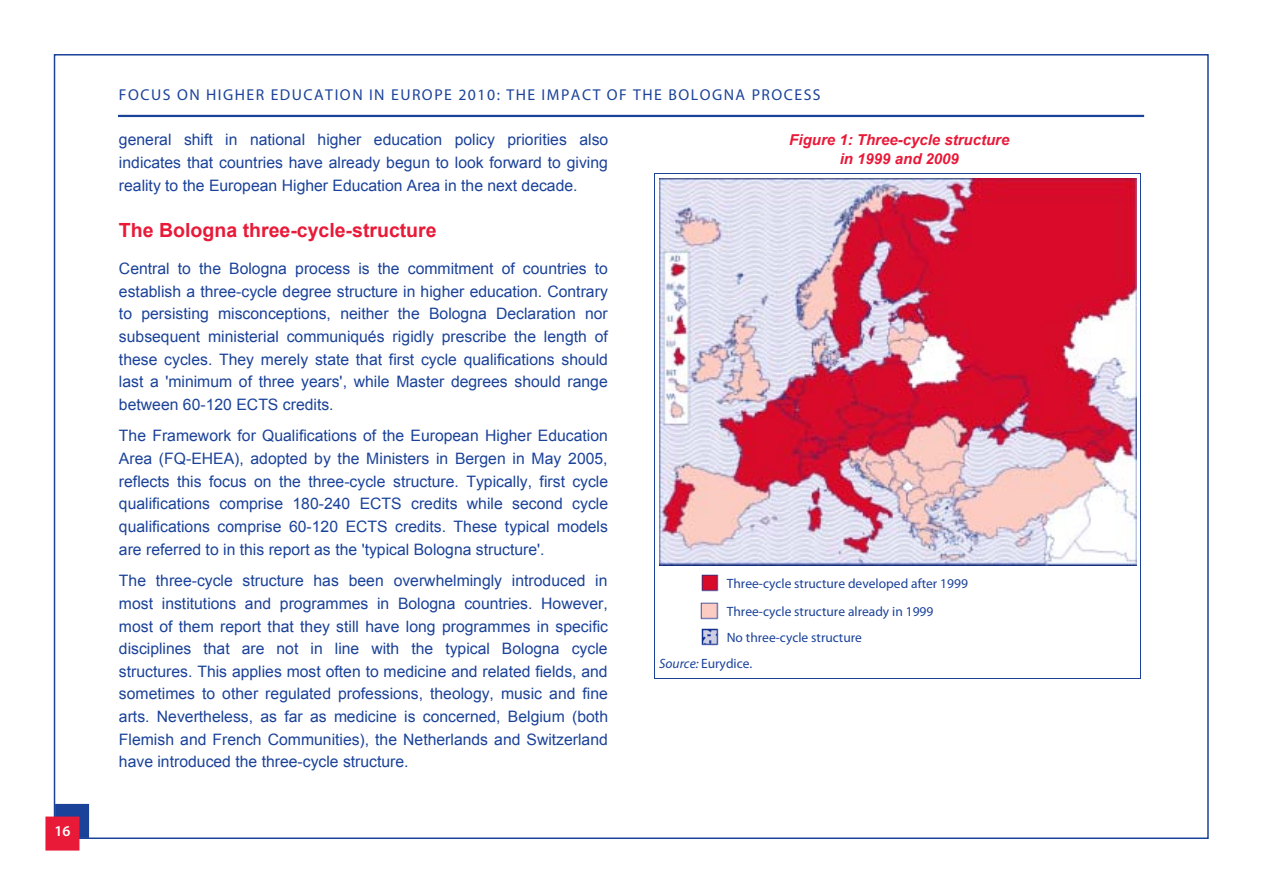
<style>
.page{position:relative;width:1263px;height:893px;background:#fff}
.page>*{position:absolute;margin:0;border:0;box-sizing:border-box;transform-origin:0 0}
.t1{font:700 19.5px "Arial";color:#e91938}
.t2{font:15.75px/22.6px "Arial";color:#1b4299;text-align:justify}
.t3{font:15.75px "Myriad Pro";letter-spacing:.095em;color:#1b4299}
.t4{font:italic 700 15px/20px "Arial";color:#e91938;text-align:center}
.t5{font:600 15px "Myriad Pro";color:#fff}
.t6{font:13.5px "Myriad Pro";color:#1b4299}
.s1{font-style:italic}
</style>
<div class="page">
<img style="left:659px;top:178px;width:478px;height:388px">
<hr style="left:654px;top:173px;width:486px;height:1px;background:#1b4299">
<hr style="left:654px;top:178px;width:1px;height:392px;background:#1b4299">
<hr style="left:1140px;top:178px;width:1px;height:392px;background:#1b4299">
<img style="left:701px;top:575px;width:17px;height:17px">
<img style="left:701px;top:602px;width:17px;height:17px">
<img style="left:701px;top:629px;width:17px;height:17px">
<svg style="left:654px;top:570px;width:1px;height:108px"></svg>
<hr style="left:654px;top:678px;width:486px;height:1px;background:#1b4299">
<svg style="left:1140px;top:570px;width:1px;height:109px"></svg>
<hr style="left:118px;top:115px;width:1026px;height:2px;background:#1b4299">
<div style="left:55px;top:804px;width:34px;height:34px;background:#1b4299"></div>
<div style="left:45px;top:816px;width:34px;height:35px;background:#e91938"></div>
<p class="t5" style="left:55px;top:822px;width:18px">16</p>
<p class="t3" style="left:119px;top:85px;width:703px">FOCUS ON HIGHER EDUCATION IN EUROPE 2010: THE IMPACT OF THE BOLOGNA PROCESS</p>
<p class="t2" style="left:119px;top:129px;width:491px">general shift in national higher education policy priorities also indicates that countries have already begun to look forward to giving reality to the European Higher Education Area in the next decade.</p>
<p class="t1" style="left:119px;top:217px;width:319px">The Bologna three-cycle-structure</p>
<p class="t2" style="left:119px;top:257px;width:491px">Central to the Bologna process is the commitment of countries to establish a three-cycle degree structure in higher education. Contrary to persisting misconceptions, neither the Bologna Declaration nor subsequent ministerial communiqués rigidly prescribe the length of these cycles. They merely state that first cycle qualifications should last a 'minimum of three years', while Master degrees should range between 60-120 ECTS credits.</p>
<p class="t2" style="left:119px;top:425px;width:491px">The Framework for Qualifications of the European Higher Education Area (FQ-EHEA), adopted by the Ministers in Bergen in May 2005, reflects this focus on the three-cycle structure. Typically, first cycle qualifications comprise 180-240 ECTS credits while second cycle qualifications comprise 60-120 ECTS credits. These typical models are referred to in this report as the 'typical Bologna structure'.</p>
<p class="t2" style="left:119px;top:570px;width:491px">The three-cycle structure has been overwhelmingly introduced in most institutions and programmes in Bologna countries. However, most of them report that they still have long programmes in specific disciplines that are not in line with the typical Bologna cycle structures. This applies most often to medicine and related fields, and sometimes to other regulated professions, theology, music and fine arts. Nevertheless, as far as medicine is concerned, Belgium (both Flemish and French Communities), the Netherlands and Switzerland have introduced the three-cycle structure.</p>
<p class="t4" style="left:789px;top:130px;width:222px">Figure 1: Three-cycle structure in 1999 and 2009</p>
<p class="t6" style="left:727px;top:575px;width:243px">Three-cycle structure developed after 1999</p>
<p class="t6" style="left:727px;top:603px;width:208px">Three-cycle structure already in 1999</p>
<p class="t6" style="left:727px;top:629px;width:137px">No three-cycle structure</p>
<p class="t6" style="left:659px;top:656px;width:95px"><span class="s1">Source:</span> Eurydice.</p>
</div>
